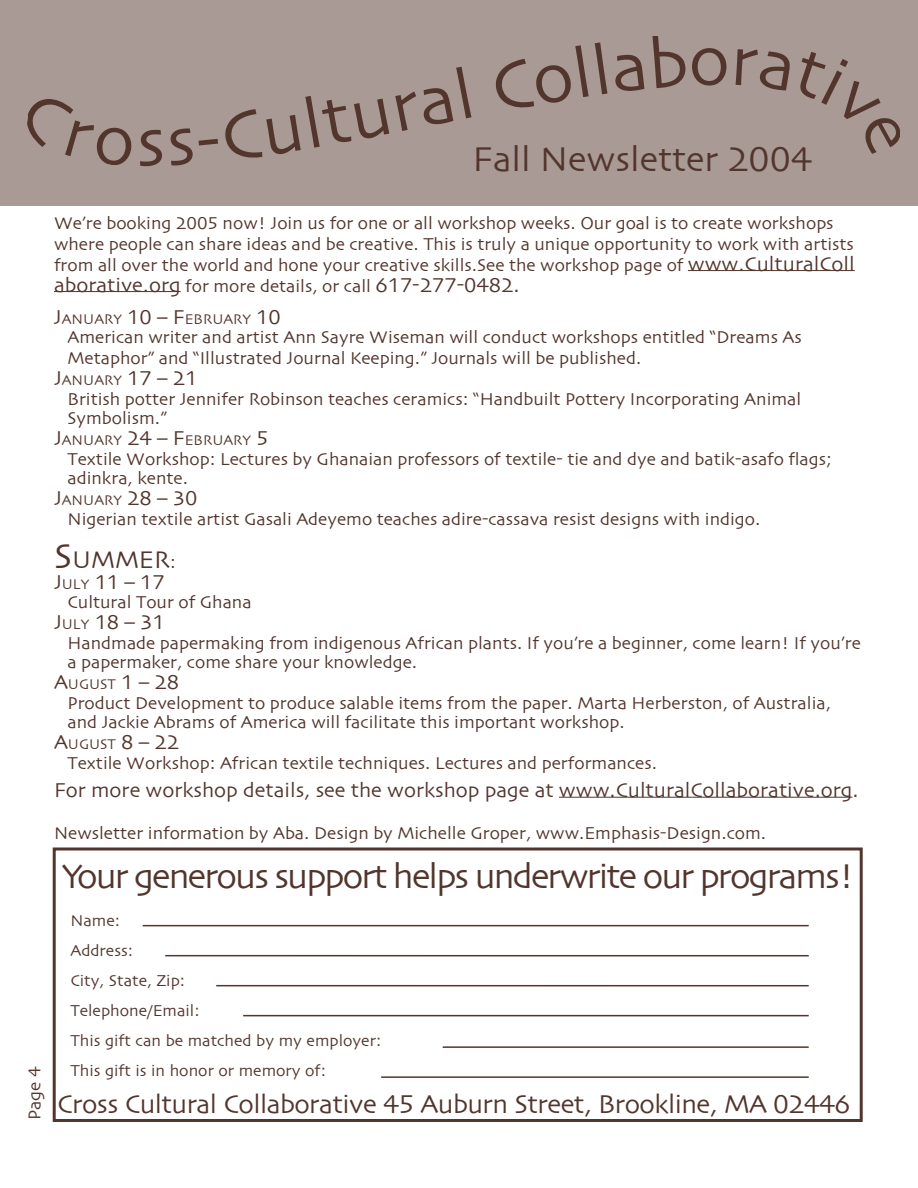
<style>
.page{position:relative;width:918px;height:1188px;background:#fff}
.page>*{position:absolute;margin:0;border:0;box-sizing:border-box;transform-origin:0 0}
.t1{font:36px "Skia";letter-spacing:-.05em;color:#52352c}
.t2{font:36px "Skia";color:#52352c}
.t3{font:27px "Skia";letter-spacing:-.02em;color:#52352c}
.t4{font:25.2px "Skia";color:#52352c}
.t5{font:21px "Skia";color:#52352c}
.t6{font:18px/19.5px "Skia";color:#52352c}
.t7{font:16.5px/30px "Skia";color:#52352c}
.t8{font:14.7px "Skia";color:#52352c}
.s1{font-size:21px}
.s2{font-size:18px}
.s3{font-size:14.7px}
.s4{font-size:36px}
</style>
<div class="page">
<div style="left:0;top:0;width:918px;height:206px;background:#a99a95"></div>
<svg style="left:27px;top:66px;width:445px;height:101px"></svg>
<svg style="left:495px;top:36px;width:232px;height:72px"></svg>
<svg style="left:735px;top:49px;width:55px;height:42px"></svg>
<svg style="left:800px;top:52px;width:100px;height:102px"></svg>
<hr style="left:688px;top:270px;width:167px;height:1px;background:#52352c">
<hr style="left:54px;top:291px;width:127px;height:1px;background:#52352c">
<hr style="left:559px;top:797px;width:293px;height:1px;background:#52352c">
<div style="left:53px;top:848px;width:810px;height:274px;border:3px solid #52352c"></div>
<hr style="left:143px;top:925px;width:666px;height:1px;background:#52352c">
<hr style="left:165px;top:955px;width:644px;height:1px;background:#52352c">
<hr style="left:216px;top:985px;width:593px;height:1px;background:#52352c">
<hr style="left:243px;top:1015px;width:566px;height:1px;background:#52352c">
<hr style="left:443px;top:1046px;width:366px;height:2px;background:#52352c">
<hr style="left:381px;top:1076px;width:428px;height:2px;background:#52352c">
<h1 class="t2" style="left:472px;top:137px;width:341px">Fall Newsletter 2004</h1>
<p class="t6" style="left:26px;top:1120px;width:55px;rotate:-90deg">Page 4</p>
<p class="t6" style="left:54px;top:213px;width:802px;line-height:21px">We’re booking 2005 now! Join us for one or all workshop weeks. Our goal is to create workshops where people can share ideas and be creative. This is truly a unique opportunity to work with artists from all over the world and hone your creative skills.See the workshop page of <span class="s1">www.CulturalColl</span></p>
<p class="t5" style="left:54px;top:272px;width:467px">aborative.org <span class="s2">for more details, or call</span> 617-277-0482.</p>
<p class="t8" style="left:54px;top:310px;width:228px"><span class="s1">J</span>ANUARY <span class="s1">10 – F</span>EBRUARY <span class="s1">10</span></p>
<p class="t6" style="left:68px;top:328px;width:736px;line-height:21px">American writer and artist Ann Sayre Wiseman will conduct workshops entitled “Dreams As<br>Metaphor” and “Illustrated Journal Keeping.” Journals will be published.</p>
<p class="t5" style="left:54px;top:366px;width:145px">J<span class="s3">ANUARY</span> 17 – 21</p>
<p class="t6" style="left:68px;top:390px;width:735px">British potter Jennifer Robinson teaches ceramics: “Handbuilt Pottery Incorporating Animal<br>Symbolism.”</p>
<p class="t8" style="left:54px;top:432px;width:216px"><span class="s1">J</span>ANUARY <span class="s1">24 – F</span>EBRUARY <span class="s1">5</span></p>
<p class="t6" style="left:68px;top:450px;width:766px">Textile Workshop: Lectures by Ghanaian professors of textile- tie and dye and batik-asafo flags; adinkra, kente.</p>
<p class="t5" style="left:54px;top:486px;width:145px">J<span class="s3">ANUARY</span> 28 – 30</p>
<p class="t6" style="left:68px;top:510px;width:694px">Nigerian textile artist Gasali Adeyemo teaches adire-cassava resist designs with indigo.</p>
<h3 class="t4" style="left:54px;top:545px;width:123px"><span class="s4">S</span>UMMER<span class="s2">:</span></h3>
<p class="t5" style="left:54px;top:569px;width:112px">J<span class="s3">ULY</span> 11 – 17</p>
<p class="t6" style="left:68px;top:594px;width:186px">Cultural Tour of Ghana</p>
<p class="t5" style="left:54px;top:610px;width:112px">J<span class="s3">ULY</span> 18 – 31</p>
<p class="t6" style="left:68px;top:634px;width:795px">Handmade papermaking from indigenous African plants. If you’re a beginner, come learn! If you’re a papermaker, come share your knowledge.</p>
<p class="t5" style="left:54px;top:670px;width:127px">A<span class="s3">UGUST</span> 1 – 28</p>
<p class="t6" style="left:68px;top:694px;width:765px">Product Development to produce salable items from the paper. Marta Herberston, of Australia, and Jackie Abrams of America will facilitate this important workshop.</p>
<p class="t5" style="left:54px;top:730px;width:127px">A<span class="s3">UGUST</span> 8 – 22</p>
<p class="t6" style="left:68px;top:754px;width:591px">Textile Workshop: African textile techniques. Lectures and performances.</p>
<p class="t5" style="left:54px;top:778px;width:806px">For more workshop details, see the workshop page at www.CulturalCollaborative.org.</p>
<p class="t6" style="left:54px;top:825px;width:714px">Newsletter information by Aba. Design by Michelle Groper, www.Emphasis-Design.com.</p>
<h1 class="t1" style="left:62px;top:854px;width:795px">Your generous support helps underwrite our programs!</h1>
<p class="t7" style="left:70px;top:907px;width:312px">Name:<br>Address:<br>City, State, Zip:<br>Telephone/Email:<br>This gift can be matched by my employer:<br>This gift is in honor or memory of:</p>
<h2 class="t3" style="left:57px;top:1088px;width:795px">Cross Cultural Collaborative 45 Auburn Street, Brookline, MA 02446</h2>
</div>
